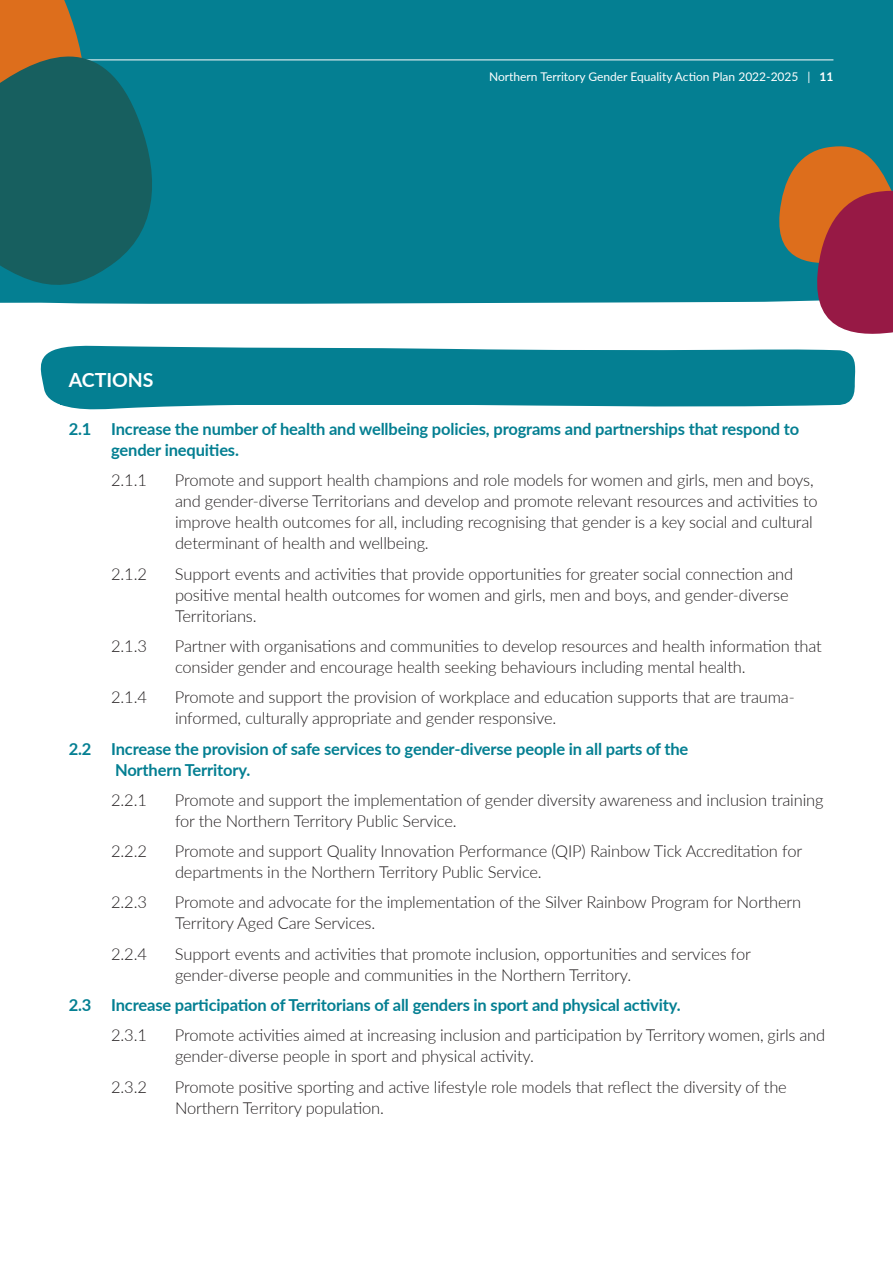
<style>
.page{position:relative;width:893px;height:1263px;background:#fff}
.page>*{position:absolute;margin:0;border:0;box-sizing:border-box;transform-origin:0 0}
.t1{font:700 19.5px "Lato";color:#fff}
.Body_Copy{font:300 16.5px/21px "Lato";letter-spacing:-.01em;color:#231f20}
.t2{font:700 16.5px/21px "Lato";letter-spacing:-.01em;color:#047f92}
.t3{font:12px "Lato";color:#fff}
.s1{font-weight:700}
</style>
<div class="page">
<div style="left:0;top:0;width:893px;height:304px;background:#047f92"></div>
<svg style="left:775px;top:142px;width:118px;height:192px;background:#985b56"></svg>
<svg style="left:40px;top:345px;width:816px;height:64px"></svg>
<div style="left:60px;top:354px;width:774px;height:51px;background:#047f92"></div>
<hr style="left:60px;top:60px;width:773px;height:1px;background:#fff">
<svg style="left:0;top:0;width:162px;height:298px;background:#266966"></svg>
<p class="t3" style="left:489px;top:68px;width:346px">Northern Territory Gender Equality Action Plan 2022-2025 | <span class="s1">11</span></p>
<p class="t1" style="left:69px;top:366px;width:86px">ACTIONS</p>
<p class="t2" style="left:111px;top:418px;width:690px;text-indent:-43px">2.1 Increase the number of health and wellbeing policies, programs and partnerships that respond to gender inequities.</p>
<p class="Body_Copy" style="left:111px;top:469px;width:37px">2.1.1</p>
<p class="Body_Copy" style="left:175px;top:469px;width:644px">Promote and support health champions and role models for women and girls, men and boys, and gender-diverse Territorians and develop and promote relevant resources and activities to improve health outcomes for all, including recognising that gender is a key social and cultural determinant of health and wellbeing.</p>
<p class="Body_Copy" style="left:111px;top:563px;width:37px">2.1.2</p>
<p class="Body_Copy" style="left:175px;top:563px;width:620px">Support events and activities that provide opportunities for greater social connection and positive mental health outcomes for women and girls, men and boys, and gender-diverse<br>Territorians.</p>
<p class="Body_Copy" style="left:111px;top:635px;width:37px">2.1.3</p>
<p class="Body_Copy" style="left:175px;top:635px;width:648px">Partner with organisations and communities to develop resources and health information that consider gender and encourage health seeking behaviours including mental health.</p>
<p class="Body_Copy" style="left:111px;top:686px;width:37px">2.1.4</p>
<p class="Body_Copy" style="left:175px;top:686px;width:621px">Promote and support the provision of workplace and education supports that are trauma&shy;informed, culturally appropriate and gender responsive.</p>
<p class="t2" style="left:115px;top:737px;width:575px;text-indent:-46px">2.2 Increase the provision of safe services to gender-diverse people in all parts of the<br>Northern Territory.</p>
<p class="Body_Copy" style="left:111px;top:789px;width:37px">2.2.1</p>
<p class="Body_Copy" style="left:175px;top:789px;width:650px">Promote and support the implementation of gender diversity awareness and inclusion training for the Northern Territory Public Service.</p>
<p class="Body_Copy" style="left:111px;top:840px;width:37px">2.2.2</p>
<p class="Body_Copy" style="left:175px;top:840px;width:629px">Promote and support Quality Innovation Performance (QIP) Rainbow Tick Accreditation for departments in the Northern Territory Public Service.</p>
<p class="Body_Copy" style="left:111px;top:891px;width:37px">2.2.3</p>
<p class="Body_Copy" style="left:175px;top:891px;width:628px">Promote and advocate for the implementation of the Silver Rainbow Program for Northern<br>Territory Aged Care Services.</p>
<p class="Body_Copy" style="left:111px;top:943px;width:37px">2.2.4</p>
<p class="Body_Copy" style="left:175px;top:943px;width:577px">Support events and activities that promote inclusion, opportunities and services for gender-diverse people and communities in the Northern Territory.</p>
<p class="t2" style="left:69px;top:994px;width:613px">2.3 Increase participation of Territorians of all genders in sport and physical activity.</p>
<p class="Body_Copy" style="left:111px;top:1024px;width:37px">2.3.1</p>
<p class="Body_Copy" style="left:175px;top:1024px;width:652px">Promote activities aimed at increasing inclusion and participation by Territory women, girls and gender-diverse people in sport and physical activity.</p>
<p class="Body_Copy" style="left:111px;top:1075px;width:37px">2.3.2</p>
<p class="Body_Copy" style="left:175px;top:1075px;width:613px">Promote positive sporting and active lifestyle role models that reflect the diversity of the<br>Northern Territory population.</p>
</div>
